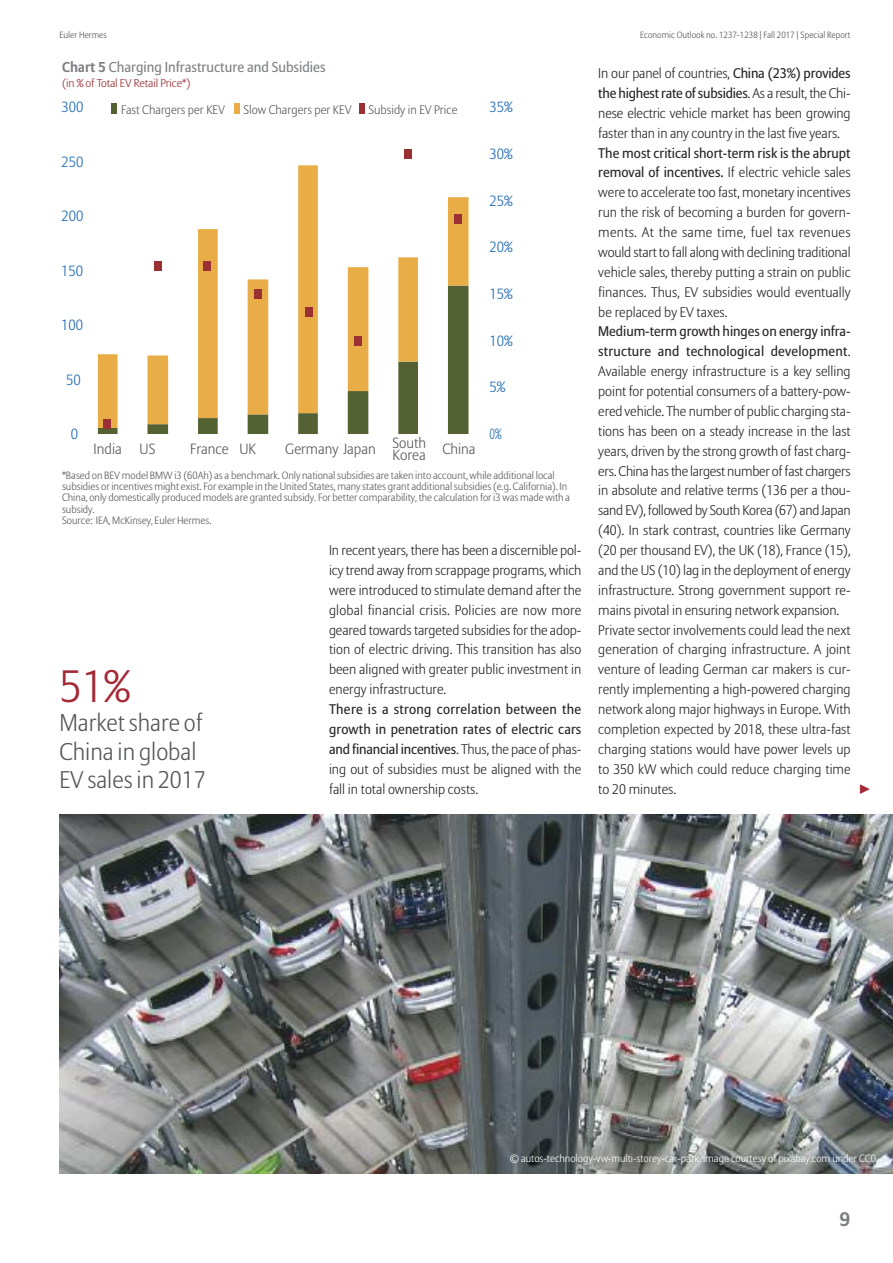
<style>
.page{position:relative;width:893px;height:1263px;background:#fff}
.page>*{position:absolute;margin:0;border:0;box-sizing:border-box;transform-origin:0 0}
.t1{font:300 45px "Allianz Sans";color:#a42936}
.t2{font:300 24px/29px "Allianz Sans";color:#57585b}
.t3{font:700 19.5px "Allianz Sans";color:#7e8083}
.t4{font:300 14.7px "Allianz Sans";color:#57585b}
.t5{font:300 14.7px "Allianz Sans";color:#216cb4}
.t6{font:300 14.7px "Allianz Sans";color:#216cb4;scale:.76 1}
.t7{font:14.25px "Allianz Sans";color:#7e8083}
.t8{font:300 13.8px/19.8px "Allianz Sans";letter-spacing:-.005em;color:#272526;text-align:justify}
.t9{font:13.8px/19.8px "Allianz Sans";letter-spacing:.01em;color:#272526;text-align:justify}
.t10{font:300 13.8px "Allianz Sans";color:#a42936}
.t11{font:300 12.3px "Allianz Sans";color:#57585b}
.t12{font:300 11.25px "Allianz Sans";letter-spacing:-.01em;color:#9a2d32;scale:1.04 1}
.t13{font:300 10.5px/11.2px "Allianz Sans";color:#57585b}
.t14{font:300 10.5px "Allianz Sans";color:#fff}
.t15{font:300 9px "Allianz Sans";color:#525152}
.s1{font-weight:700}
.s2{font-weight:300}
.s3{font-weight:400}
</style>
<div class="page">
<img style="left:59px;top:814px;width:834px;height:360px">
<svg style="left:98px;top:428px;width:370px;height:6px"></svg>
<svg style="left:98px;top:165px;width:370px;height:263px"></svg>
<div style="left:354px;top:336px;width:8px;height:10px;background:#9a3034"></div>
<div style="left:305px;top:307px;width:7px;height:10px;background:#9a3034"></div>
<div style="left:254px;top:289px;width:8px;height:10px;background:#9a3034"></div>
<div style="left:204px;top:261px;width:7px;height:10px;background:#9a3034"></div>
<div style="left:154px;top:261px;width:8px;height:9px;background:#9a3034"></div>
<div style="left:103px;top:419px;width:8px;height:10px;background:#9a3034"></div>
<div style="left:404px;top:149px;width:7px;height:10px;background:#9a3034"></div>
<div style="left:454px;top:214px;width:8px;height:10px;background:#9a3034"></div>
<div style="left:359px;top:103px;width:5px;height:11px;background:#9a3034"></div>
<div style="left:111px;top:103px;width:5px;height:11px;background:#546132"></div>
<div style="left:234px;top:103px;width:5px;height:11px;background:#e8ad46"></div>
<p class="t15" style="left:59px;top:31px;width:49px">Euler Hermes</p>
<p class="t15" style="left:640px;top:31px;width:212px">Economic Outlook no. 1237-1238 | Fall 2017 | Special Report</p>
<p class="t7" style="left:62px;top:62px;width:265px"><span class="s1">Chart 5</span> Charging Infrastructure and Subsidies</p>
<p class="t12" style="left:62px;top:79px;width:125px">(in % of Total EV Retail Price*)</p>
<p class="t5" style="left:61px;top:101px;width:23px">300</p>
<p class="t5" style="left:61px;top:156px;width:23px">250</p>
<p class="t5" style="left:61px;top:210px;width:23px">200</p>
<p class="t5" style="left:61px;top:264px;width:23px">150</p>
<p class="t5" style="left:61px;top:319px;width:23px">100</p>
<p class="t5" style="left:66px;top:373px;width:16px">50</p>
<p class="t11" style="left:121px;top:105px;width:105px">Fast Chargers per KEV</p>
<p class="t11" style="left:243px;top:105px;width:109px">Slow Chargers per KEV</p>
<p class="t11" style="left:369px;top:105px;width:90px">Subsidy in EV Price</p>
<p class="t5" style="left:71px;top:428px;width:9px">0</p>
<p class="t4" style="left:94px;top:443px;width:63px">India US</p>
<p class="t4" style="left:190px;top:443px;width:67px">France UK</p>
<p class="t4" style="left:285px;top:443px;width:142px">Germany Japan South</p>
<p class="t4" style="left:393px;top:446px;width:84px">Korea China</p>
<p class="t5" style="left:490px;top:101px;width:25px">35%</p>
<p class="t5" style="left:490px;top:148px;width:25px">30%</p>
<p class="t5" style="left:490px;top:194px;width:25px">25%</p>
<p class="t5" style="left:490px;top:241px;width:25px">20%</p>
<p class="t5" style="left:490px;top:288px;width:25px">15%</p>
<p class="t5" style="left:490px;top:334px;width:25px">10%</p>
<p class="t5" style="left:490px;top:381px;width:17px">5%</p>
<p class="t6" style="left:490px;top:428px;width:17px">0%</p>
<p class="t13" style="left:62px;top:471px;width:509px">*Based on BEV model BMW i3 (60Ah) as a benchmark. Only national subsidies are taken into account, while additional local subsidies or incentives might exist. For example in the United States, many states grant additional subsidies (e.g. California). In China, only domestically produced models are granted subsidy. For better comparability, the calculation for i3 was made with a subsidy.<br>Source: IEA, McKinsey, Euler Hermes.</p>
<h1 class="t1" style="left:59px;top:668px;width:72px">51%</h1>
<h2 class="t2" style="left:59px;top:710px;width:148px">Market share of<br>China in global<br>EV sales in 2017</h2>
<p class="t8" style="left:329px;top:541px;width:254px">In recent years, there has been a discernible pol&shy;icy trend away from scrappage programs, which were introduced to stimulate demand after the global financial crisis. Policies are now more geared towards targeted subsidies for the adop&shy;tion of electric driving. This transition has also been aligned with greater public investment in energy infrastructure.</p>
<p class="t9" style="left:329px;top:700px;width:254px">There is a strong correlation between the growth in penetration rates of electric cars and financial incentives<span class="s2">. Thus, the pace of phas&shy;ing out of subsidies must be aligned with the fall in total ownership costs.</span></p>
<p class="t8" style="left:598px;top:64px;width:254px">In our panel of countries, <span class="s3">China (23%) provides the highest rate of subsidies</span>. As a result, the Chi&shy;nese electric vehicle market has been growing faster than in any country in the last five years.</p>
<p class="t8" style="left:598px;top:144px;width:254px"><span class="s3">The most critical short-term risk is the abrupt removal of incentives.</span> If electric vehicle sales were to accelerate too fast, monetary incentives run the risk of becoming a burden for govern&shy;ments. At the same time, fuel tax revenues would start to fall along with declining traditional vehicle sales, thereby putting a strain on public finances. Thus, EV subsidies would eventually be replaced by EV taxes.</p>
<p class="t8" style="left:598px;top:323px;width:254px;text-align:left"><span class="s3">Medium-term growth hinges on energy infra&shy;structure and technological development</span>.<br>Available energy infrastructure is a key selling point for potential consumers of a battery-pow&shy;ered vehicle. The number of public charging sta&shy;tions has been on a steady increase in the last years, driven by the strong growth of fast charg&shy;ers. China has the largest number of fast chargers in absolute and relative terms (136 per a thou&shy;sand EV), followed by South Korea (67) and Japan (40). In stark contrast, countries like Germany (20 per thousand EV), the UK (18), France (15), and the US (10) lag in the deployment of energy infrastructure. Strong government support re&shy;mains pivotal in ensuring network expansion.<br>Private sector involvements could lead the next generation of charging infrastructure. A joint venture of leading German car makers is cur&shy;rently implementing a high-powered charging network along major highways in Europe. With completion expected by 2018, these ultra-fast charging stations would have power levels up to 350 kW which could reduce charging time to 20 minutes.</p>
<p class="t10" style="left:860px;top:783px;width:11px">▶</p>
<p class="t14" style="left:510px;top:1153px;width:368px">© autos-technology-vw-multi-storey-car-park. image courtesy of pixabay.com under CC0</p>
<h3 class="t3" style="left:840px;top:1211px;width:12px">9</h3>
</div>
